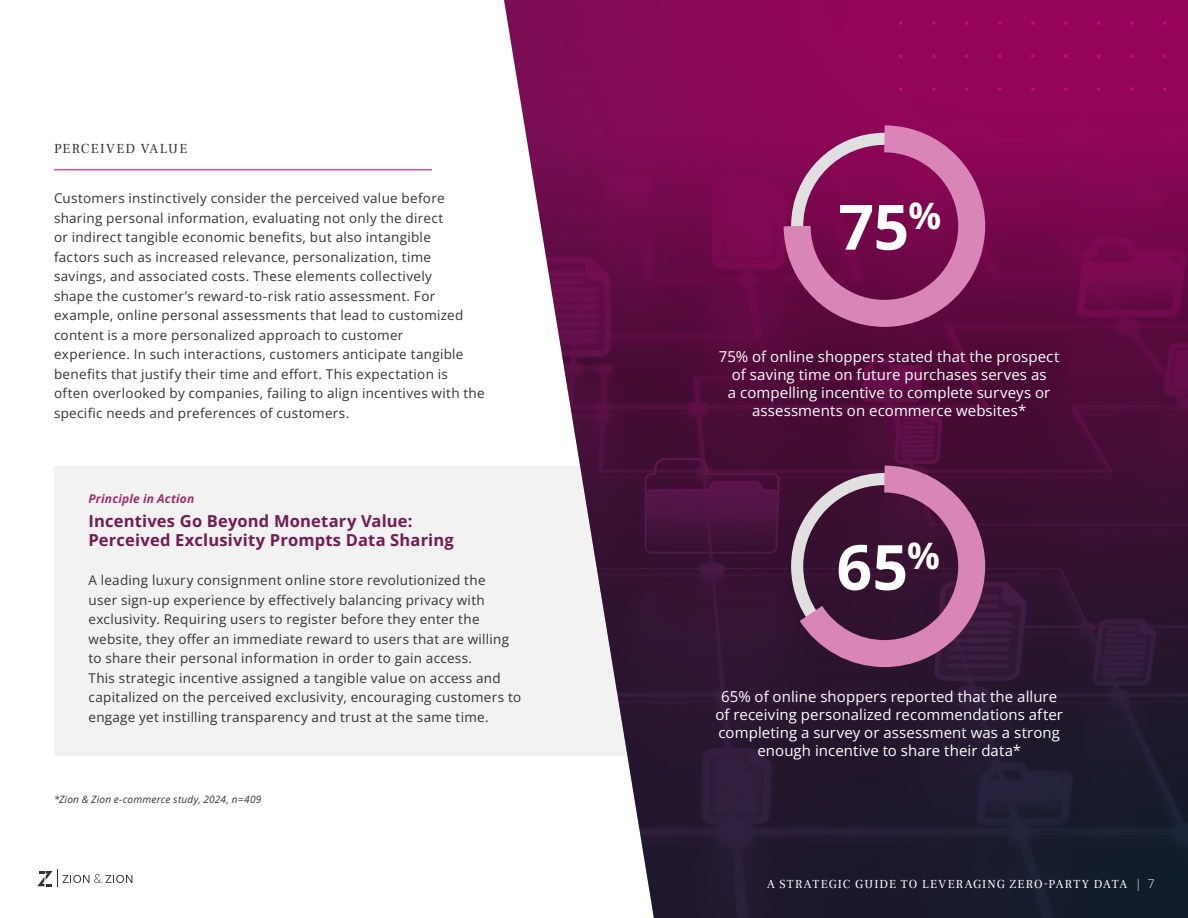
<style>
.page{position:relative;width:1188px;height:918px;background:#fff}
.page>*{position:absolute;margin:0;border:0;box-sizing:border-box;transform-origin:0 0}
.t1{font:700 62.55px "Open Sans";color:#fff}
.t2{font:700 16.5px/19.5px "Open Sans";letter-spacing:.01em;color:#741b52}
.t3{font:15px/18px "Open Sans";letter-spacing:.005em;color:#fff;text-align:center}
.t4{font:13.5px/19.5px "Open Sans";letter-spacing:.02em;color:#333}
.t5{font:13.5px "Frank Ruhl Libre";letter-spacing:.09em;color:#333}
.t6{font:12px "Frank Ruhl Libre";letter-spacing:.095em;color:#fff}
.t7{font:italic 700 12px "Open Sans";letter-spacing:.015em;color:#9d306d}
.t8{font:italic 10.2px "Open Sans";letter-spacing:.02em;color:#333}
.s1{font-family:"Open Sans"}
</style>
<div class="page">
<div style="left:54px;top:466px;width:1134px;height:290px;background:#f2f2f2"></div>
<svg style="left:37px;top:870px;width:95px;height:17px"></svg>
<svg style="left:504px;top:0;width:684px;height:140px;background:#8e0b5a"></svg>
<svg style="left:1163px;top:87px;width:4px;height:4px"></svg>
<svg style="left:1130px;top:87px;width:4px;height:4px"></svg>
<svg style="left:1097px;top:87px;width:4px;height:4px"></svg>
<svg style="left:1064px;top:87px;width:4px;height:4px"></svg>
<svg style="left:1031px;top:87px;width:4px;height:4px"></svg>
<svg style="left:998px;top:87px;width:4px;height:4px"></svg>
<svg style="left:965px;top:87px;width:4px;height:4px"></svg>
<svg style="left:932px;top:87px;width:4px;height:4px"></svg>
<svg style="left:899px;top:87px;width:4px;height:4px"></svg>
<svg style="left:1163px;top:54px;width:4px;height:4px"></svg>
<svg style="left:1130px;top:54px;width:4px;height:4px"></svg>
<svg style="left:1097px;top:54px;width:4px;height:4px"></svg>
<svg style="left:1064px;top:54px;width:4px;height:4px"></svg>
<svg style="left:1031px;top:54px;width:4px;height:4px"></svg>
<svg style="left:998px;top:54px;width:4px;height:4px"></svg>
<svg style="left:965px;top:54px;width:4px;height:4px"></svg>
<svg style="left:932px;top:54px;width:4px;height:4px"></svg>
<svg style="left:899px;top:54px;width:4px;height:4px"></svg>
<svg style="left:1163px;top:21px;width:4px;height:4px"></svg>
<svg style="left:1130px;top:21px;width:4px;height:4px"></svg>
<svg style="left:1097px;top:21px;width:4px;height:4px"></svg>
<svg style="left:1064px;top:21px;width:4px;height:4px"></svg>
<svg style="left:1031px;top:21px;width:4px;height:4px"></svg>
<svg style="left:998px;top:21px;width:4px;height:4px"></svg>
<svg style="left:965px;top:21px;width:4px;height:4px"></svg>
<svg style="left:932px;top:21px;width:4px;height:4px"></svg>
<svg style="left:899px;top:21px;width:4px;height:4px"></svg>
<img style="left:526px;top:140px;width:662px;height:778px">
<hr style="left:54px;top:169px;width:378px;height:1px;background:#e14f9d">
<svg style="left:770px;top:112px;width:229px;height:228px;background:#8f2867"></svg>
<svg style="left:774px;top:452px;width:225px;height:229px;background:#5e3054"></svg>
<p class="t5" style="left:54px;top:140px;width:135px">PERCEIVED VALUE</p>
<p class="t4" style="left:54px;top:188px;width:432px">Customers instinctively consider the perceived value before sharing personal information, evaluating not only the direct<br>or indirect tangible economic benefits, but also intangible<br>factors such as increased relevance, personalization, time savings, and associated costs. These elements collectively<br>shape the customer’s reward-to-risk ratio assessment. For example, online personal assessments that lead to customized content is a more personalized approach to customer<br>experience. In such interactions, customers anticipate tangible benefits that justify their time and effort. This expectation is often overlooked by companies, failing to align incentives with the specific needs and preferences of customers.</p>
<p class="t7" style="left:88px;top:490px;width:107px">Principle in Action</p>
<p class="t2" style="left:88px;top:510px;width:367px">Incentives Go Beyond Monetary Value:<br>Perceived Exclusivity Prompts Data Sharing</p>
<p class="t4" style="left:88px;top:570px;width:434px">A leading luxury consignment online store revolutionized the<br>user sign-up experience by effectively balancing privacy with exclusivity. Requiring users to register before they enter the website, they offer an immediate reward to users that are willing to share their personal information in order to gain access.<br>This strategic incentive assigned a tangible value on access and capitalized on the perceived exclusivity, encouraging customers to engage yet instilling transparency and trust at the same time.</p>
<p class="t8" style="left:54px;top:792px;width:209px">*Zion &amp; Zion e-commerce study, 2024, n=409</p>
<h1 class="t1" style="left:838px;top:184px;width:104px">75<sup>%</sup></h1>
<p class="t3" style="left:719px;top:347px;width:342px">75% of online shoppers stated that the prospect of saving time on future purchases serves as<br>a compelling incentive to complete surveys or assessments on ecommerce websites*</p>
<h1 class="t1" style="left:836px;top:524px;width:105px">65<sup>%</sup></h1>
<p class="t3" style="left:715px;top:687px;width:349px">65% of online shoppers reported that the allure of receiving personalized recommendations after completing a survey or assessment was a strong enough incentive to share their data*</p>
<p class="t6" style="left:767px;top:876px;width:389px">A STRATEGIC GUIDE TO LEVERAGING ZERO-PARTY DATA <span class="s1">| 7</span></p>
</div>
